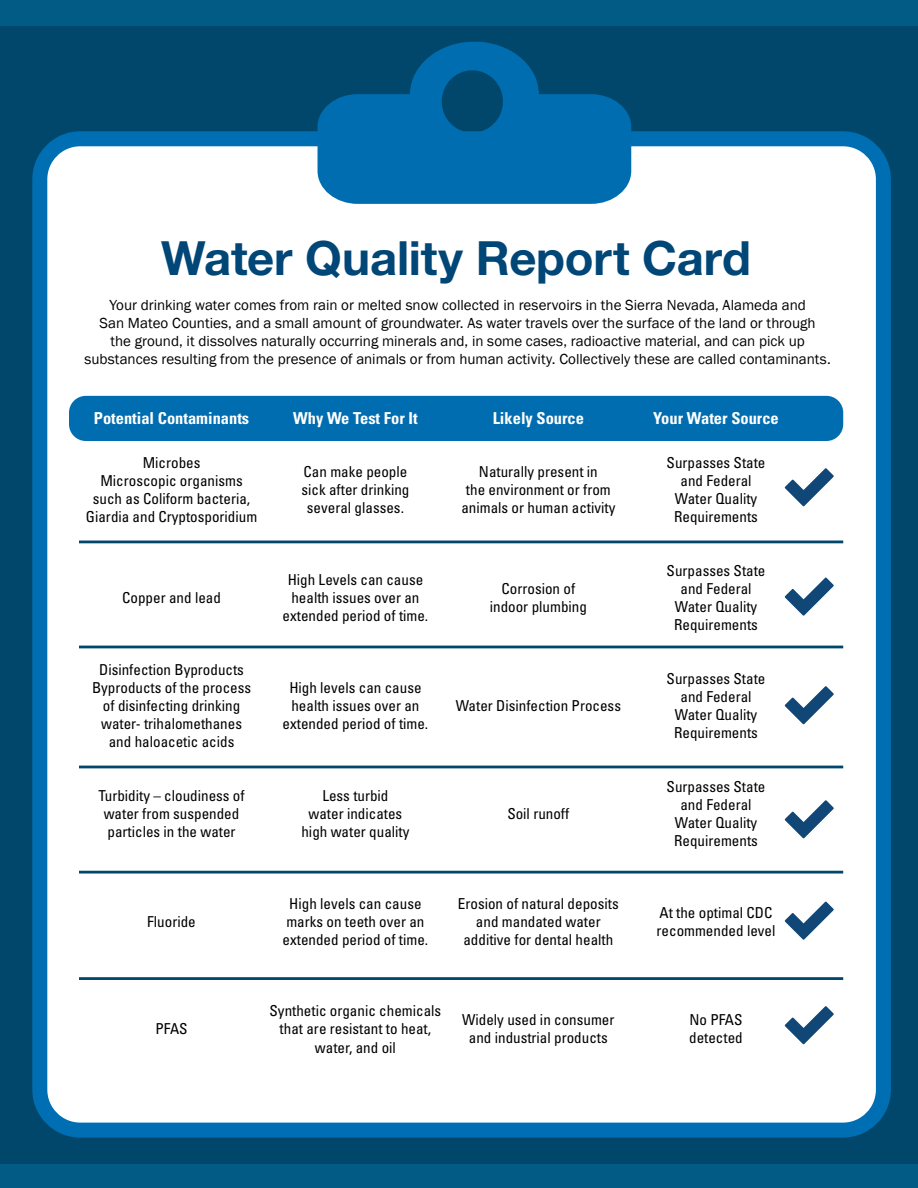
<style>
.page{position:relative;width:918px;height:1188px;background:#01476c}
.page>*{position:absolute;margin:0;border:0;box-sizing:border-box;transform-origin:0 0}
.t1{font:700 47.25px "Helvetica Neue LT Std";letter-spacing:-.005em;color:#004677}
.t2{font:700 condensed 16.5px "Univers LT Std";color:#fff}
.t3{font:condensed 15px/18.1px "Univers LT Std";color:#000;text-align:center}
.t4{font:15px/18px "Franklin Gothic";color:#000;text-align:center}
</style>
<div class="page">
<div style="left:40px;top:139px;width:843px;height:991px;background:#fff;border-radius:40px"></div>
<div style="left:32px;top:131px;width:859px;height:1007px;border:15px solid #006eb2;border-radius:40px"></div>
<div style="left:69px;top:396px;width:774px;height:45px;background:#006db1;border-radius:17px"></div>
<svg style="left:784px;top:468px;width:50px;height:39px"></svg>
<svg style="left:784px;top:577px;width:50px;height:39px"></svg>
<svg style="left:784px;top:686px;width:50px;height:39px"></svg>
<svg style="left:784px;top:800px;width:50px;height:39px"></svg>
<svg style="left:784px;top:901px;width:50px;height:39px"></svg>
<svg style="left:784px;top:1006px;width:50px;height:39px"></svg>
<hr style="left:79px;top:541px;width:764px;height:2px;background:#01476c">
<hr style="left:79px;top:646px;width:764px;height:2px;background:#01476c">
<hr style="left:79px;top:766px;width:764px;height:2px;background:#01476c">
<hr style="left:79px;top:871px;width:764px;height:3px;background:#01476c">
<hr style="left:79px;top:977px;width:764px;height:3px;background:#01476c">
<svg style="left:318px;top:42px;width:313px;height:162px;fill:#006db1"></svg>
<div style="left:0;top:1164px;width:918px;height:24px;background:#025b85"></div>
<div style="left:0;top:0;width:918px;height:25px;background:#025b85"></div>
<h1 class="t1" style="left:161px;top:229px;width:591px">Water Quality Report Card</h1>
<p class="t4" style="left:85px;top:297px;width:748px">Your drinking water comes from rain or melted snow collected in reservoirs in the Sierra Nevada, Alameda and<br>San Mateo Counties, and a small amount of groundwater. As water travels over the surface of the land or through<br>the ground, it dissolves naturally occurring minerals and, in some cases, radioactive material, and can pick up substances resulting from the presence of animals or from human activity. Collectively these are called contaminants.</p>
<p class="t2" style="left:94px;top:408px;width:157px">Potential Contaminants</p>
<p class="t2" style="left:293px;top:408px;width:126px">Why We Test For It</p>
<p class="t2" style="left:493px;top:408px;width:93px">Likely Source</p>
<p class="t2" style="left:653px;top:408px;width:127px">Your Water Source</p>
<p class="t3" style="left:86px;top:453px;width:173px">Microbes<br>Microscopic organisms such as Coliform bacteria,<br>Giardia and Cryptosporidium</p>
<p class="t3" style="left:301px;top:463px;width:109px">Can make people sick after drinking several glasses.</p>
<p class="t3" style="left:461px;top:463px;width:156px">Naturally present in<br>the environment or from animals or human activity</p>
<p class="t3" style="left:667px;top:453px;width:100px">Surpasses State and Federal<br>Water Quality<br>Requirements</p>
<p class="t3" style="left:122px;top:588px;width:100px">Copper and lead</p>
<p class="t3" style="left:92px;top:660px;width:161px">Disinfection Byproducts<br>Byproducts of the process of disinfecting drinking water- trihalomethanes and haloacetic acids</p>
<p class="t3" style="left:283px;top:570px;width:147px">High Levels can cause health issues over an extended period of time.</p>
<p class="t3" style="left:490px;top:579px;width:99px">Corrosion of indoor plumbing</p>
<p class="t3" style="left:283px;top:678px;width:147px">High levels can cause health issues over an extended period of time.</p>
<p class="t3" style="left:456px;top:696px;width:167px">Water Disinfection Process</p>
<p class="t3" style="left:98px;top:786px;width:148px">Turbidity – cloudiness of water from suspended particles in the water</p>
<p class="t3" style="left:301px;top:786px;width:109px">Less turbid<br>water indicates high water quality</p>
<p class="t3" style="left:507px;top:804px;width:63px">Soil runoff</p>
<p class="t3" style="left:667px;top:561px;width:100px">Surpasses State and Federal<br>Water Quality<br>Requirements</p>
<p class="t3" style="left:667px;top:669px;width:100px">Surpasses State and Federal<br>Water Quality<br>Requirements</p>
<p class="t3" style="left:667px;top:777px;width:100px">Surpasses State and Federal<br>Water Quality<br>Requirements</p>
<p class="t3" style="left:147px;top:912px;width:50px">Fluoride</p>
<p class="t3" style="left:155px;top:1020px;width:34px">PFAS</p>
<p class="t3" style="left:283px;top:894px;width:147px">High levels can cause marks on teeth over an extended period of time.</p>
<p class="t3" style="left:458px;top:894px;width:162px">Erosion of natural deposits and mandated water additive for dental health</p>
<p class="t3" style="left:657px;top:903px;width:120px;text-align:left">At the optimal CDC recommended level</p>
<p class="t3" style="left:270px;top:1002px;width:173px">Synthetic organic chemicals that are resistant to heat, water, and oil</p>
<p class="t3" style="left:462px;top:1011px;width:154px">Widely used in consumer and industrial products</p>
<p class="t3" style="left:689px;top:1011px;width:55px;text-align:left">No PFAS detected</p>
</div>
